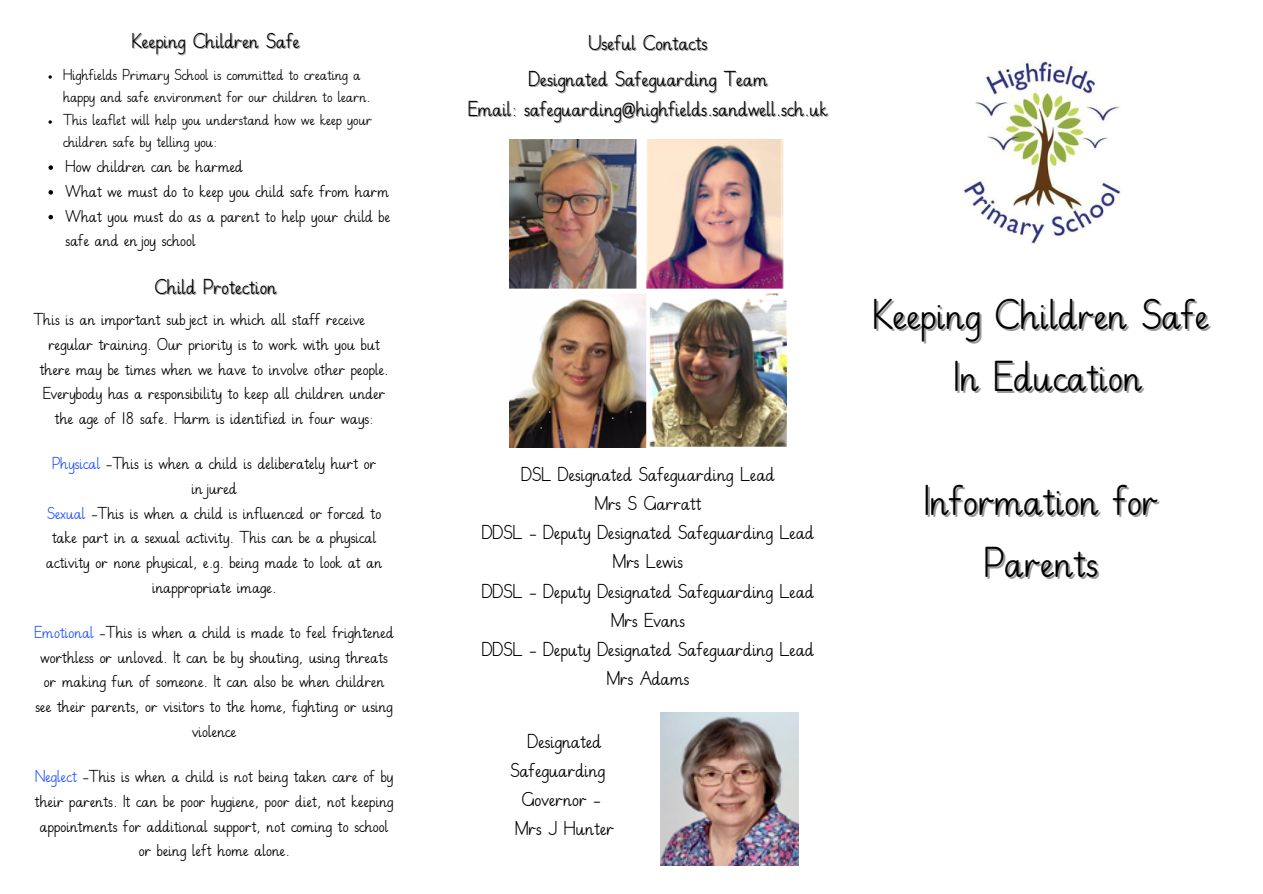
<style>
.page{position:relative;width:1263px;height:894px;background:#fff}
.page>*{position:absolute;margin:0;border:0;box-sizing:border-box;transform-origin:0 0}
.t1{font:45px "NT Pre Cursive";color:#000}
.t2{font:22.5px "NT Pre Cursive";color:#000}
.t3{font:21px/29.2px "NT Pre Cursive";color:#000;text-align:right}
.t4{font:18px/24.8px "NT Pre Cursive";color:#000;text-align:center}
.t5{font:16.5px/22.5px "NT Pre Cursive";color:#000}
.s1{color:#2454ff}
</style>
<div class="page">
<img style="left:963px;top:61px;width:158px;height:183px">
<img style="left:510px;top:140px;width:277px;height:307px">
<img style="left:661px;top:712px;width:137px;height:153px">
<svg style="left:49px;top:75px;width:3px;height:4px"></svg>
<svg style="left:49px;top:120px;width:3px;height:4px"></svg>
<svg style="left:49px;top:165px;width:4px;height:5px"></svg>
<svg style="left:49px;top:190px;width:4px;height:4px"></svg>
<svg style="left:49px;top:215px;width:4px;height:4px"></svg>
<p class="t2" style="left:132px;top:31px;width:169px">Keeping Children Safe</p>
<p class="t2" style="left:589px;top:33px;width:121px">Useful Contacts</p>
<p class="t5" style="left:63px;top:65px;width:309px">Highfields Primary School is committed to creating a happy and safe environment for our children to learn.</p>
<p class="t5" style="left:63px;top:110px;width:311px">This leaflet will help you understand how we keep your children safe by telling you:</p>
<p class="t4" style="left:66px;top:155px;width:179px">How children can be harmed</p>
<p class="t4" style="left:66px;top:180px;width:325px">What we must do to keep you child safe from harm</p>
<p class="t4" style="left:66px;top:205px;width:326px;text-align:left">What you must do as a parent to help your child be safe and enjoy school</p>
<p class="t2" style="left:155px;top:277px;width:124px">Child Protection</p>
<p class="t4" style="left:33px;top:308px;width:333px">This is an important subject in which all staff receive</p>
<p class="t4" style="left:48px;top:333px;width:333px">regular training. Our priority is to work with you but</p>
<p class="t4" style="left:40px;top:358px;width:350px">there may be times when we have to involve other people.</p>
<p class="t4" style="left:43px;top:382px;width:344px">Everybody has a responsibility to keep all children under the age of 18 safe. Harm is identified in four ways:</p>
<p class="t4" style="left:52px;top:452px;width:326px"><span class="s1">Physical</span> -This is when a child is deliberately hurt or injured</p>
<p class="t4" style="left:46px;top:502px;width:337px"><span class="s1">Sexual</span> -This is when a child is influenced or forced to take part in a sexual activity. This can be a physical activity or none physical, e.g. being made to look at an inappropriate image.</p>
<p class="t4" style="left:34px;top:621px;width:361px"><span class="s1">Emotional</span> -This is when a child is made to feel frightened worthless or unloved. It can be by shouting, using threats or making fun of someone. It can also be when children see their parents, or visitors to the home, fighting or using violence</p>
<p class="t4" style="left:35px;top:765px;width:360px"><span class="s1">Neglect</span> -This is when a child is not being taken care of by their parents. It can be poor hygiene, poor diet, not keeping appointments for additional support, not coming to school or being left home alone.</p>
<p class="t2" style="left:528px;top:69px;width:241px">Designated Safeguarding Team</p>
<p class="t2" style="left:468px;top:99px;width:361px">Email: safeguarding@highfields.sandwell.sch.uk</p>
<p class="t3" style="left:521px;top:461px;width:255px">DSL Designated Safeguarding Lead</p>
<p class="t3" style="left:595px;top:490px;width:108px">Mrs S Garratt</p>
<p class="t3" style="left:482px;top:519px;width:334px">DDSL - Deputy Designated Safeguarding Lead</p>
<p class="t3" style="left:613px;top:548px;width:72px">Mrs Lewis</p>
<p class="t3" style="left:482px;top:578px;width:334px">DDSL - Deputy Designated Safeguarding Lead</p>
<p class="t3" style="left:611px;top:607px;width:75px">Mrs Evans</p>
<p class="t3" style="left:482px;top:636px;width:334px">DDSL - Deputy Designated Safeguarding Lead</p>
<p class="t3" style="left:607px;top:665px;width:84px">Mrs Adams</p>
<p class="t3" style="left:510px;top:728px;width:96px">Designated<br>Safeguarding<br>Governor -</p>
<p class="t3" style="left:515px;top:815px;width:100px">Mrs J Hunter</p>
<p class="t1" style="left:873px;top:295px;width:337px">Keeping Children Safe</p>
<p class="t1" style="left:953px;top:357px;width:191px">In Education</p>
<p class="t1" style="left:924px;top:481px;width:236px">Information for</p>
<p class="t1" style="left:984px;top:543px;width:116px">Parents</p>
</div>
